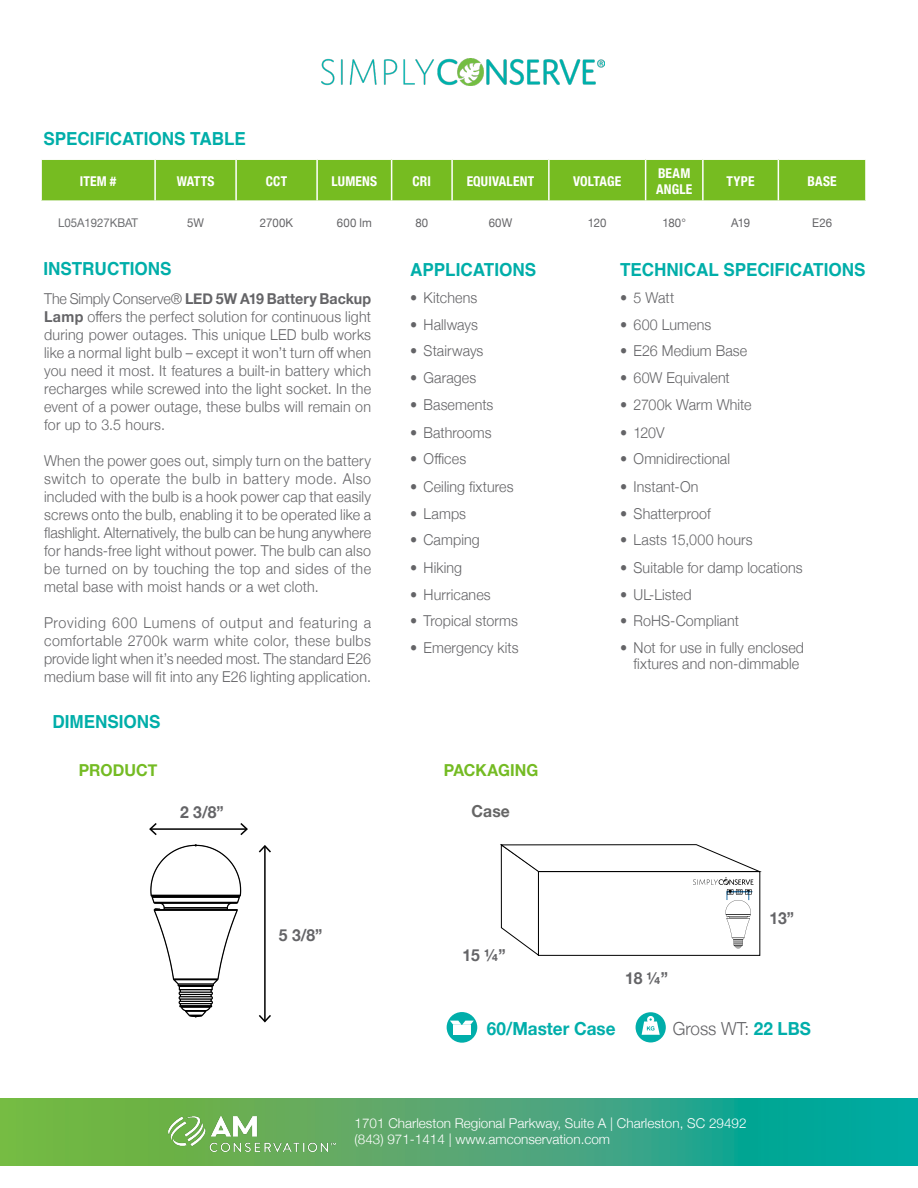
<style>
.page{position:relative;width:918px;height:1188px;background:#fff}
.page>*{position:absolute;margin:0;border:0;box-sizing:border-box;transform-origin:0 0}
.t1{font:700 18px "Helvetica";color:#00aea9;scale:.95 1}
.t2{font:700 18px "Helvetica Neue";color:#00aeaa;scale:.95 1}
.t3{font:300 18px "Helvetica Neue";color:#646467;scale:.95 1}
.t4{font:700 16.5px "Helvetica Neue";color:#646467;scale:.95 1}
.t5{font:700 16.5px "Helvetica Neue";color:#74bb23;scale:.95 1}
.t6{font:700 16.5px "Helvetica Neue";color:#666;scale:.95 1}
.t7{font:300 15px/18px "Helvetica Neue";letter-spacing:.01em;color:#646467;text-align:justify;scale:.95 1}
.t8{font:300 13.5px/16.2px "Helvetica Neue";color:#fff}
.t9{font:700 condensed 13.5px/16.2px "Helvetica Neue";letter-spacing:.015em;color:#fff}
.t10{font:12px "Helvetica Neue";letter-spacing:.01em;color:#646467;scale:.95 1}
.t11{font:12px "Helvetica Neue";color:#6d6e71;scale:.95 1}
.s1{font-weight:700}
.s2{font-weight:700;color:#00aeaa}
</style>
<div class="page">
<img style="left:0;top:1098px;width:918px;height:67px">
<img style="left:322px;top:58px;width:282px;height:27px">
<img style="left:169px;top:1116px;width:166px;height:35px">
<div style="left:42px;top:160px;width:823px;height:40px;background:#76bc21"></div>
<hr style="left:154px;top:160px;width:2px;height:40px;background:#fff">
<hr style="left:235px;top:160px;width:2px;height:40px;background:#fff">
<hr style="left:316px;top:160px;width:2px;height:40px;background:#fff">
<hr style="left:391px;top:160px;width:1px;height:40px;background:#fff">
<hr style="left:451px;top:160px;width:2px;height:40px;background:#fff">
<hr style="left:548px;top:160px;width:2px;height:40px;background:#fff">
<hr style="left:645px;top:160px;width:1px;height:40px;background:#fff">
<hr style="left:702px;top:160px;width:2px;height:40px;background:#fff">
<hr style="left:778px;top:160px;width:1px;height:40px;background:#fff">
<hr style="left:264px;top:846px;width:2px;height:175px;background:#000">
<svg style="left:258px;top:845px;width:13px;height:9px"></svg>
<svg style="left:258px;top:1013px;width:13px;height:10px"></svg>
<hr style="left:150px;top:828px;width:97px;height:2px;background:#000">
<svg style="left:239px;top:823px;width:9px;height:13px"></svg>
<svg style="left:149px;top:823px;width:9px;height:13px"></svg>
<svg style="left:150px;top:844px;width:91px;height:174px"></svg>
<svg style="left:500px;top:844px;width:260px;height:112px"></svg>
<div style="left:447px;top:1012px;width:30px;height:31px;background:#00aeaa;border-radius:50%"></div>
<div style="left:453px;top:1025px;width:9px;height:10px;background:#fff"></div>
<svg style="left:450px;top:1021px;width:24px;height:4px"></svg>
<div style="left:462px;top:1025px;width:8px;height:10px;background:#fff"></div>
<div style="left:636px;top:1012px;width:30px;height:30px;background:#00aeaa;border-radius:50%"></div>
<svg style="left:642px;top:1016px;width:18px;height:19px"></svg>
<p class="t1" style="left:43px;top:128px;width:215px">SPECIFICATIONS TABLE</p>
<p class="t9" style="left:80px;top:172px;width:38px">ITEM #</p>
<p class="t9" style="left:177px;top:172px;width:39px">WATTS</p>
<p class="t9" style="left:266px;top:172px;width:23px">CCT</p>
<p class="t9" style="left:332px;top:172px;width:47px">LUMENS</p>
<p class="t9" style="left:413px;top:172px;width:20px">CRI</p>
<p class="t9" style="left:467px;top:172px;width:69px">EQUIVALENT</p>
<p class="t9" style="left:573px;top:172px;width:50px">VOLTAGE</p>
<p class="t9" style="left:656px;top:164px;width:38px">BEAM<br>ANGLE</p>
<p class="t9" style="left:727px;top:172px;width:29px">TYPE</p>
<p class="t9" style="left:808px;top:172px;width:31px">BASE</p>
<p class="t11" style="left:58px;top:214px;width:86px">L05A1927KBAT</p>
<p class="t10" style="left:187px;top:214px;width:19px">5W</p>
<p class="t10" style="left:260px;top:214px;width:37px">2700K</p>
<p class="t10" style="left:337px;top:214px;width:39px">600 lm</p>
<p class="t10" style="left:415px;top:214px;width:15px">80</p>
<p class="t10" style="left:489px;top:214px;width:26px">60W</p>
<p class="t10" style="left:588px;top:214px;width:21px">120</p>
<p class="t10" style="left:662px;top:214px;width:26px">180°</p>
<p class="t10" style="left:731px;top:214px;width:21px">A19</p>
<p class="t10" style="left:812px;top:214px;width:22px">E26</p>
<p class="t1" style="left:43px;top:257px;width:137px">INSTRUCTIONS</p>
<p class="t7" style="left:44px;top:289px;width:346px">The Simply Conserve® <span class="s1">LED 5W A19 Battery Backup Lamp</span> offers the perfect solution for continuous light during power outages. This unique LED bulb works like a normal light bulb – except it won’t turn off when you need it most. It features a built-in battery which recharges while screwed into the light socket. In the event of a power outage, these bulbs will remain on for up to 3.5 hours.</p>
<p class="t7" style="left:44px;top:451px;width:346px">When the power goes out, simply turn on the battery switch to operate the bulb in battery mode. Also included with the bulb is a hook power cap that easily screws onto the bulb, enabling it to be operated like a flashlight. Alternatively, the bulb can be hung anywhere for hands-free light without power. The bulb can also be turned on by touching the top and sides of the metal base with moist hands or a wet cloth.</p>
<p class="t7" style="left:44px;top:613px;width:346px">Providing 600 Lumens of output and featuring a comfortable 2700k warm white color, these bulbs provide light when it’s needed most. The standard E26 medium base will fit into any E26 lighting application.</p>
<p class="t1" style="left:410px;top:258px;width:134px">APPLICATIONS</p>
<p class="t7" style="left:410px;top:288px;width:72px">• Kitchens</p>
<p class="t7" style="left:410px;top:314px;width:73px">• Hallways</p>
<p class="t7" style="left:410px;top:341px;width:79px">• Stairways</p>
<p class="t7" style="left:410px;top:367px;width:71px">• Garages</p>
<p class="t7" style="left:410px;top:395px;width:89px">• Basements</p>
<p class="t7" style="left:410px;top:422px;width:87px">• Bathrooms</p>
<p class="t7" style="left:410px;top:449px;width:61px">• Offices</p>
<p class="t7" style="left:410px;top:476px;width:111px">• Ceiling fixtures</p>
<p class="t7" style="left:410px;top:503px;width:60px">• Lamps</p>
<p class="t7" style="left:410px;top:530px;width:75px">• Camping</p>
<p class="t7" style="left:410px;top:557px;width:56px">• Hiking</p>
<p class="t7" style="left:410px;top:584px;width:86px">• Hurricanes</p>
<p class="t7" style="left:410px;top:611px;width:115px">• Tropical storms</p>
<p class="t7" style="left:410px;top:637px;width:116px">• Emergency kits</p>
<p class="t1" style="left:52px;top:710px;width:116px">DIMENSIONS</p>
<p class="t5" style="left:79px;top:757px;width:84px">PRODUCT</p>
<p class="t5" style="left:444px;top:757px;width:101px">PACKAGING</p>
<p class="t6" style="left:472px;top:798px;width:42px">Case</p>
<p class="t4" style="left:180px;top:799px;width:47px">2 3/8”</p>
<p class="t4" style="left:279px;top:923px;width:47px">5 3/8”</p>
<p class="t4" style="left:463px;top:943px;width:47px">15 ¼”</p>
<p class="t1" style="left:620px;top:258px;width:260px">TECHNICAL SPECIFICATIONS</p>
<p class="t7" style="left:620px;top:288px;width:58px">• 5 Watt</p>
<p class="t7" style="left:620px;top:314px;width:98px">• 600 Lumens</p>
<p class="t7" style="left:620px;top:341px;width:135px">• E26 Medium Base</p>
<p class="t7" style="left:620px;top:367px;width:117px">• 60W Equivalent</p>
<p class="t7" style="left:620px;top:395px;width:140px">• 2700k Warm White</p>
<p class="t7" style="left:620px;top:422px;width:48px">• 120V</p>
<p class="t7" style="left:620px;top:449px;width:117px">• Omnidirectional</p>
<p class="t7" style="left:620px;top:476px;width:84px">• Instant-On</p>
<p class="t7" style="left:620px;top:503px;width:97px">• Shatterproof</p>
<p class="t7" style="left:620px;top:530px;width:141px">• Lasts 15,000 hours</p>
<p class="t7" style="left:620px;top:557px;width:194px">• Suitable for damp locations</p>
<p class="t7" style="left:620px;top:584px;width:77px">• UL-Listed</p>
<p class="t7" style="left:620px;top:611px;width:127px">• RoHS-Compliant</p>
<p class="t7" style="left:620px;top:638px;width:195px;line-height:16.5px;text-align:center">• Not for use in fully enclosed fixtures and non-dimmable</p>
<p class="t4" style="left:625px;top:966px;width:47px">18 ¼”</p>
<p class="t4" style="left:769px;top:905px;width:27px">13”</p>
<p class="t2" style="left:487px;top:1014px;width:137px">60/Master Case</p>
<p class="t3" style="left:673px;top:1014px;width:147px">Gross WT: <span class="s2">22 LBS</span></p>
<p class="t8" style="left:355px;top:1114px;width:393px">1701 Charleston Regional Parkway, Suite A | Charleston, SC 29492 (843) 971-1414 | www.amconservation.com</p>
</div>
